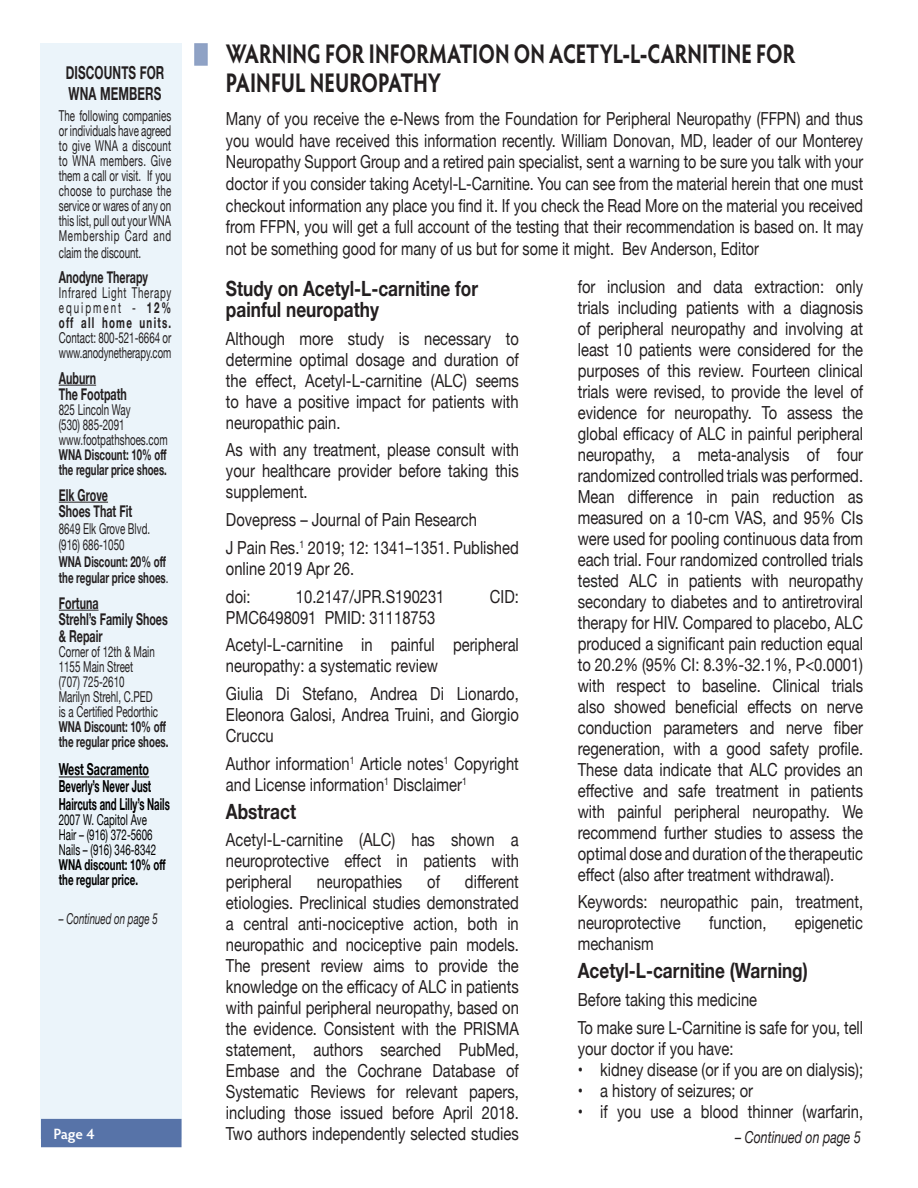
<style>
.page{position:relative;width:918px;height:1188px;background:#fff}
.page>*{position:absolute;margin:0;border:0;box-sizing:border-box;transform-origin:0 0}
.t1{font:700 27px/28.5px "Hypatia Sans Pro";color:#231f20;scale:.75 1}
.t2{font:700 21px/21px "Helvetica Neue";color:#231f20;scale:.82 1}
.t3{font:18px/21px "Helvetica Neue";color:#231f20;text-align:justify;scale:.82 1}
.t4{font:18px/21.6px "Helvetica Neue";color:#231f20;text-align:justify;scale:.8 1}
.t5{font:700 18px/21px "Helvetica Neue";letter-spacing:.01em;color:#231f20;scale:.65 1}
.t6{font:700 16.5px/16.5px "Helvetica Neue";color:#231f20;scale:.65 1}
.t7{font:700 16.5px/18px "Helvetica Neue";color:#000;scale:.58 1}
.t8{font:italic 16.5px "Helvetica Neue";color:#231f20;scale:.75 1}
.t9{font:700 16.5px "Helvetica Neue";color:#000;scale:.65 1}
.t10{font:15px/15px "Helvetica Neue";color:#231f20;text-align:justify;scale:.65 1}
.t11{font:700 15px/16.5px "Helvetica Neue";color:#231f20;scale:.64 1}
.t12{font:700 15px/15px "Helvetica Neue";color:#231f20;text-align:justify;scale:.65 1}
.t13{font:15px "Helvetica Neue";color:#000;scale:.65 1}
.t14{font:700 15px/15px "Helvetica Neue";color:#000;scale:.65 1}
.t15{font:15px "Helvetica Neue";color:#231f20;scale:.64 1}
.t16{font:italic 15px "Helvetica Neue";color:#231f20;scale:.65 1}
.Folio{font:600 15px "Hypatia Sans Pro";color:#fff}
.s1{font-weight:700}
.s2{font-weight:400}
</style>
<div class="page">
<div style="left:40px;top:43px;width:142px;height:1095px;background:#ebf4fa"></div>
<hr style="left:59px;top:385px;width:37px;height:1px;background:#231f20">
<hr style="left:59px;top:502px;width:49px;height:1px;background:#231f20">
<hr style="left:59px;top:610px;width:40px;height:1px;background:#231f20">
<hr style="left:59px;top:777px;width:90px;height:1px;background:#000">
<div style="left:42px;top:1120px;width:139px;height:27px;background:#5773a8"></div>
<div style="left:41px;top:1119px;width:141px;height:28px;border:2px solid #5773a8"></div>
<div style="left:194px;top:43px;width:14px;height:23px;background:#8fa2c5;border:2px solid #8da0c4"></div>
<p class="t1" style="left:226px;top:38px;width:761px">WARNING FOR INFORMATION ON ACETYL-L-CARNITINE FOR<br>PAINFUL NEUROPATHY</p>
<p class="t5" style="left:66px;top:63px;width:153px">DISCOUNTS FOR<br>WNA MEMBERS</p>
<p class="t10" style="left:59px;top:109px;width:175px">The following companies or individuals have agreed to give WNA a discount to WNA members. Give them a call or visit. If you choose to purchase the service or wares of any on this list, pull out your WNA Membership Card and</p>
<p class="t10" style="left:59px;top:246px;width:128px">claim the discount.</p>
<p class="t6" style="left:59px;top:269px;width:139px">Anodyne Therapy</p>
<p class="t10" style="left:59px;top:286px;width:175px">Infrared Light Therapy equipment - <span class="s1">12% off all home units.<br></span>Contact: 800-521-6664 or</p>
<p class="t15" style="left:59px;top:342px;width:177px">www.anodynetherapy.com</p>
<p class="t6" style="left:59px;top:370px;width:59px">Auburn</p>
<p class="t6" style="left:59px;top:386px;width:106px">The Footpath</p>
<p class="t10" style="left:59px;top:403px;width:112px">825 Lincoln Way</p>
<p class="t10" style="left:59px;top:418px;width:103px">(530) 885-2091</p>
<p class="t12" style="left:59px;top:433px;width:169px"><span class="s2">www.footpathshoes.com </span>WNA Discount: 10% off the regular price shoes.</p>
<p class="t6" style="left:59px;top:487px;width:77px">Elk Grove</p>
<p class="t6" style="left:59px;top:503px;width:115px">Shoes That Fit</p>
<p class="t10" style="left:59px;top:522px;width:142px">8649 Elk Grove Blvd.</p>
<p class="t10" style="left:59px;top:538px;width:103px">(916) 686-1050</p>
<p class="t11" style="left:59px;top:553px;width:173px">WNA Discount: 20% off the regular price shoes<span class="s2">.</span></p>
<p class="t6" style="left:59px;top:595px;width:63px">Fortuna</p>
<p class="t6" style="left:59px;top:611px;width:169px">Strehl’s Family Shoes &amp; Repair</p>
<p class="t10" style="left:59px;top:645px;width:149px">Corner of 12th &amp; Main<br>1155 Main Street</p>
<p class="t10" style="left:59px;top:675px;width:103px">(707) 725-2610</p>
<p class="t10" style="left:59px;top:690px;width:146px">Marilyn Strehl, C.PED</p>
<p class="t10" style="left:59px;top:705px;width:154px">is a Certified Pedorthic</p>
<p class="t11" style="left:59px;top:719px;width:173px;line-height:15px">WNA Discount: 10% off the regular price shoes.</p>
<p class="t9" style="left:59px;top:756px;width:140px">West Sacramento</p>
<p class="t7" style="left:59px;top:777px;width:193px">Beverly’s Never Just<br>Haircuts and Lilly’s Nails</p>
<p class="t13" style="left:59px;top:809px;width:137px">2007 W. Capitol Ave</p>
<p class="t13" style="left:59px;top:824px;width:146px">Hair – (916) 372-5606</p>
<p class="t13" style="left:59px;top:839px;width:152px">Nails – (916) 346-8342</p>
<p class="t14" style="left:59px;top:857px;width:166px">WNA discount: 10% off the regular price.</p>
<p class="t16" style="left:59px;top:908px;width:154px">– Continued on page 5</p>
<p class="t4" style="left:226px;top:109px;width:798px">Many of you receive the e-News from the Foundation for Peripheral Neuropathy (FFPN) and thus you would have received this information recently. William Donovan, MD, leader of our Monterey Neuropathy Support Group and a retired pain specialist, sent a warning to be sure you talk with your doctor if you consider taking Acetyl-L-Carnitine. You can see from the material herein that one must checkout information any place you find it. If you check the Read More on the material you received from FFPN, you will get a full account of the testing that their recommendation is based on. It may not be something good for many of us but for some it might. Bev Anderson, Editor</p>
<p class="t3" style="left:578px;top:277px;width:350px">for inclusion and data extraction: only trials including patients with a diagnosis of peripheral neuropathy and involving at least 10 patients were considered for the purposes of this review. Fourteen clinical trials were revised, to provide the level of evidence for neuropathy. To assess the global efficacy of ALC in painful peripheral neuropathy, a meta-analysis of four randomized controlled trials was performed.<br>Mean difference in pain reduction as measured on a 10-cm VAS, and 95% CIs were used for pooling continuous data from each trial. Four randomized controlled trials tested ALC in patients with neuropathy secondary to diabetes and to antiretroviral therapy for HIV. Compared to placebo, ALC produced a significant pain reduction equal to 20.2% (95% CI: 8.3%-32.1%, P&lt;0.0001) with respect to baseline. Clinical trials also showed beneficial effects on nerve conduction parameters and nerve fiber regeneration, with a good safety profile.<br>These data indicate that ALC provides an effective and safe treatment in patients with painful peripheral neuropathy. We recommend further studies to assess the optimal dose and duration of the therapeutic effect (also after treatment withdrawal).</p>
<p class="t3" style="left:578px;top:892px;width:350px">Keywords: neuropathic pain, treatment, neuroprotective</p>
<p class="t2" style="left:226px;top:278px;width:309px">Study on Acetyl-L-carnitine for painful neuropathy</p>
<p class="t3" style="left:226px;top:329px;width:359px">Although more study is necessary to determine optimal dosage and duration of the effect, Acetyl-L-carnitine (ALC) seems to have a positive impact for patients with neuropathic pain.</p>
<p class="t3" style="left:226px;top:441px;width:359px">As with any treatment, please consult with your healthcare provider before taking this supplement.</p>
<p class="t3" style="left:226px;top:510px;width:308px">Dovepress – Journal of Pain Research</p>
<p class="t3" style="left:226px;top:538px;width:359px">J Pain Res.<sup>1</sup> 2019; 12: 1341–1351. Published online 2019 Apr 26.</p>
<p class="t3" style="left:226px;top:587px;width:32px">doi:</p>
<p class="t3" style="left:296px;top:587px;width:183px">10.2147/JPR.S190231</p>
<p class="t3" style="left:490px;top:587px;width:37px">CID:</p>
<p class="t3" style="left:226px;top:608px;width:257px">PMC6498091 PMID: 31118753</p>
<p class="t3" style="left:226px;top:636px;width:359px">Acetyl-L-carnitine in painful peripheral neuropathy: a systematic review</p>
<p class="t3" style="left:226px;top:684px;width:359px">Giulia Di Stefano, Andrea Di Lionardo, Eleonora Galosi, Andrea Truini, and Giorgio Cruccu</p>
<p class="t3" style="left:226px;top:754px;width:359px">Author information<sup>1</sup> Article notes<sup>1</sup> Copyright and License information<sup>1</sup> Disclaimer<sup>1</sup></p>
<p class="t2" style="left:226px;top:801px;width:87px">Abstract</p>
<p class="t3" style="left:226px;top:831px;width:359px">Acetyl-L-carnitine (ALC) has shown a neuroprotective effect in patients with peripheral</p>
<p class="t3" style="left:226px;top:873px;width:359px;text-indent:239px">different etiologies. Preclinical studies demonstrated a central anti-nociceptive action, both in neuropathic and nociceptive pain models.<br>The present review aims to provide the knowledge on the efficacy of ALC in patients with painful peripheral neuropathy, based on the evidence. Consistent with the PRISMA statement, authors searched PubMed, Embase and the Cochrane Database of Systematic Reviews for relevant papers, including those issued before April 2018.<br>Two authors independently selected studies</p>
<p class="t3" style="left:317px;top:873px;width:106px">neuropathies</p>
<p class="t3" style="left:427px;top:873px;width:17px">of</p>
<p class="t3" style="left:709px;top:913px;width:72px">function,</p>
<p class="t3" style="left:795px;top:913px;width:85px">epigenetic</p>
<p class="t3" style="left:578px;top:934px;width:94px">mechanism</p>
<p class="t2" style="left:578px;top:961px;width:282px">Acetyl-L-carnitine (Warning)</p>
<p class="t3" style="left:578px;top:990px;width:220px">Before taking this medicine</p>
<p class="t3" style="left:578px;top:1018px;width:350px">To make sure L-Carnitine is safe for you, tell your doctor if you have:</p>
<p class="t3" style="left:578px;top:1060px;width:349px">• kidney disease (or if you are on dialysis);</p>
<p class="t3" style="left:578px;top:1081px;width:215px">• a history of seizures; or</p>
<p class="t3" style="left:578px;top:1102px;width:349px">• if you use a blood thinner (warfarin,</p>
<p class="Folio" style="left:53px;top:1123px;width:43px">Page 4</p>
<p class="t8" style="left:735px;top:1126px;width:169px">– Continued on page 5</p>
</div>
